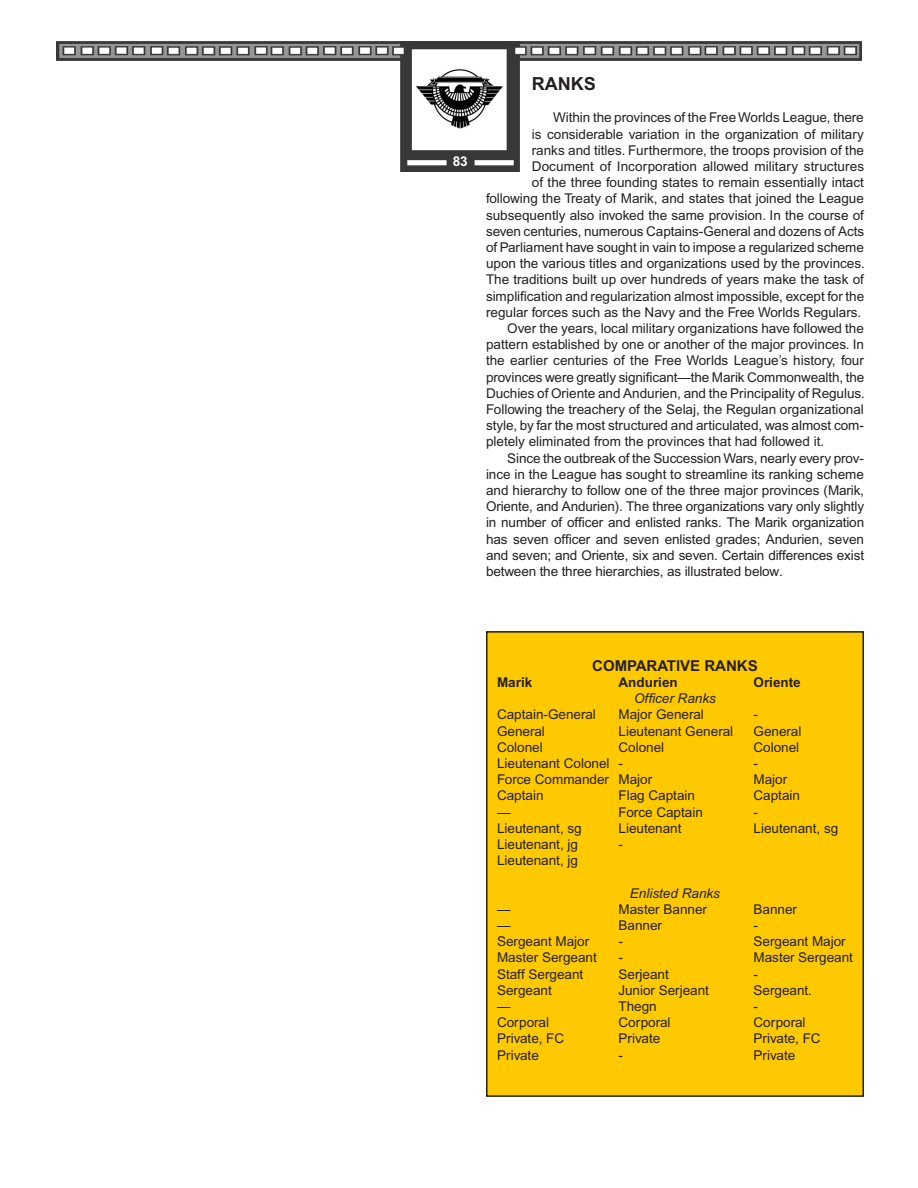
<style>
.page{position:relative;width:918px;height:1188px;background:#fff}
.page>*{position:absolute;margin:0;border:0;box-sizing:border-box;transform-origin:0 0}
.t1{font:700 18px "Arial";color:#231f20}
.t2{font:700 15px "Arial";color:#231f20}
.t3{font:13.5px "Arial";color:#231f20}
.t4{font:italic 13.5px "Arial";color:#231f20}
.t5{font:700 13.5px "Arial";color:#231f20}
.t6{font:700 13.5px "Arial";color:#fff}
</style>
<div class="page">
<img style="left:56px;top:42px;width:805px;height:129px">
<div style="left:487px;top:632px;width:376px;height:464px;background:#ffc900"></div>
<div style="left:486px;top:631px;width:378px;height:466px;border:2px solid #231f20"></div>
<p class="t6" style="left:453px;top:154px;width:17px">83</p>
<h1 class="t1" style="left:532px;top:73px;width:65px">RANKS</h1>
<p class="t3" style="left:553px;top:110px;width:312px">Within the provinces of the Free Worlds League, there</p>
<p class="t3" style="left:532px;top:126px;width:334px">is considerable variation in the organization of military</p>
<p class="t3" style="left:532px;top:142px;width:334px">ranks and titles. Furthermore, the troops provision of the</p>
<p class="t3" style="left:532px;top:159px;width:334px">Document of Incorporation allowed military structures</p>
<p class="t3" style="left:532px;top:175px;width:334px">of the three founding states to remain essentially intact</p>
<p class="t3" style="left:486px;top:191px;width:379px">following the Treaty of Marik, and states that joined the League</p>
<p class="t3" style="left:486px;top:207px;width:380px">subsequently also invoked the same provision. In the course of</p>
<p class="t3" style="left:486px;top:223px;width:380px">seven centuries, numerous Captains-General and dozens of Acts</p>
<p class="t3" style="left:486px;top:240px;width:379px">of Parliament have sought in vain to impose a regularized scheme</p>
<p class="t3" style="left:486px;top:256px;width:380px">upon the various titles and organizations used by the provinces.</p>
<p class="t3" style="left:486px;top:272px;width:379px">The traditions built up over hundreds of years make the task of</p>
<p class="t3" style="left:486px;top:288px;width:380px">simplification and regularization almost impossible, except for the</p>
<p class="t3" style="left:486px;top:304px;width:377px">regular forces such as the Navy and the Free Worlds Regulars.</p>
<p class="t3" style="left:507px;top:321px;width:358px">Over the years, local military organizations have followed the</p>
<p class="t3" style="left:486px;top:337px;width:379px">pattern established by one or another of the major provinces. In</p>
<p class="t3" style="left:486px;top:353px;width:379px">the earlier centuries of the Free Worlds League’s history, four</p>
<p class="t3" style="left:486px;top:369px;width:380px">provinces were greatly significant—the Marik Commonwealth, the</p>
<p class="t3" style="left:486px;top:385px;width:380px">Duchies of Oriente and Andurien, and the Principality of Regulus.</p>
<p class="t3" style="left:486px;top:402px;width:379px">Following the treachery of the Selaj, the Regulan organizational</p>
<p class="t3" style="left:486px;top:418px;width:380px">style, by far the most structured and articulated, was almost com-</p>
<p class="t3" style="left:486px;top:434px;width:340px">pletely eliminated from the provinces that had followed it.</p>
<p class="t3" style="left:507px;top:450px;width:358px">Since the outbreak of the Succession Wars, nearly every prov-</p>
<p class="t3" style="left:486px;top:466px;width:379px">ince in the League has sought to streamline its ranking scheme</p>
<p class="t3" style="left:486px;top:483px;width:380px">and hierarchy to follow one of the three major provinces (Marik,</p>
<p class="t3" style="left:486px;top:499px;width:380px">Oriente, and Andurien). The three organizations vary only slightly</p>
<p class="t3" style="left:486px;top:515px;width:380px">in number of officer and enlisted ranks. The Marik organization</p>
<p class="t3" style="left:486px;top:531px;width:379px">has seven officer and seven enlisted grades; Andurien, seven</p>
<p class="t3" style="left:486px;top:547px;width:380px">and seven; and Oriente, six and seven. Certain differences exist</p>
<p class="t3" style="left:486px;top:564px;width:298px">between the three hierarchies, as illustrated below.</p>
<p class="t2" style="left:592px;top:657px;width:167px">COMPARATIVE RANKS</p>
<p class="t5" style="left:497px;top:674px;width:37px">Marik</p>
<p class="t5" style="left:619px;top:674px;width:61px">Andurien</p>
<p class="t5" style="left:754px;top:674px;width:49px">Oriente</p>
<p class="t4" style="left:634px;top:691px;width:83px">Officer Ranks</p>
<p class="t3" style="left:497px;top:707px;width:100px">Captain-General</p>
<p class="t3" style="left:619px;top:707px;width:87px">Major General</p>
<p class="t3" style="left:754px;top:707px;width:6px">-</p>
<p class="t3" style="left:497px;top:723px;width:49px">General</p>
<p class="t3" style="left:619px;top:723px;width:116px">Lieutenant General</p>
<p class="t3" style="left:754px;top:723px;width:49px">General</p>
<p class="t3" style="left:497px;top:739px;width:47px">Colonel</p>
<p class="t3" style="left:619px;top:739px;width:47px">Colonel</p>
<p class="t3" style="left:754px;top:739px;width:47px">Colonel</p>
<p class="t3" style="left:497px;top:756px;width:127px">Lieutenant Colonel -</p>
<p class="t3" style="left:754px;top:756px;width:6px">-</p>
<p class="t3" style="left:497px;top:772px;width:157px">Force Commander Major</p>
<p class="t3" style="left:754px;top:772px;width:35px">Major</p>
<p class="t3" style="left:497px;top:788px;width:48px">Captain</p>
<p class="t3" style="left:619px;top:788px;width:78px">Flag Captain</p>
<p class="t3" style="left:754px;top:788px;width:48px">Captain</p>
<p class="t3" style="left:497px;top:804px;width:15px">—</p>
<p class="t3" style="left:619px;top:804px;width:86px">Force Captain</p>
<p class="t3" style="left:754px;top:804px;width:6px">-</p>
<p class="t3" style="left:497px;top:820px;width:86px">Lieutenant, sg</p>
<p class="t3" style="left:619px;top:820px;width:65px">Lieutenant</p>
<p class="t3" style="left:754px;top:820px;width:86px">Lieutenant, sg</p>
<p class="t3" style="left:497px;top:837px;width:83px">Lieutenant, jg</p>
<p class="t3" style="left:619px;top:837px;width:6px">-</p>
<p class="t3" style="left:497px;top:853px;width:83px">Lieutenant, jg</p>
<p class="t4" style="left:630px;top:885px;width:92px">Enlisted Ranks</p>
<p class="t3" style="left:497px;top:901px;width:15px">—</p>
<p class="t3" style="left:619px;top:901px;width:90px">Master Banner</p>
<p class="t3" style="left:754px;top:901px;width:45px">Banner</p>
<p class="t3" style="left:497px;top:918px;width:15px">—</p>
<p class="t3" style="left:619px;top:918px;width:45px">Banner</p>
<p class="t3" style="left:754px;top:918px;width:6px">-</p>
<p class="t3" style="left:497px;top:934px;width:94px">Sergeant Major</p>
<p class="t3" style="left:619px;top:934px;width:6px">-</p>
<p class="t3" style="left:754px;top:934px;width:94px">Sergeant Major</p>
<p class="t3" style="left:497px;top:950px;width:101px">Master Sergeant</p>
<p class="t3" style="left:619px;top:950px;width:6px">-</p>
<p class="t3" style="left:754px;top:950px;width:101px">Master Sergeant</p>
<p class="t3" style="left:497px;top:966px;width:88px">Staff Sergeant</p>
<p class="t3" style="left:619px;top:966px;width:52px">Serjeant</p>
<p class="t3" style="left:754px;top:966px;width:6px">-</p>
<p class="t3" style="left:497px;top:982px;width:56px">Sergeant</p>
<p class="t3" style="left:619px;top:982px;width:92px">Junior Serjeant</p>
<p class="t3" style="left:754px;top:982px;width:60px">Sergeant.</p>
<p class="t3" style="left:497px;top:999px;width:15px">—</p>
<p class="t3" style="left:619px;top:999px;width:40px">Thegn</p>
<p class="t3" style="left:754px;top:999px;width:6px">-</p>
<p class="t3" style="left:497px;top:1015px;width:54px">Corporal</p>
<p class="t3" style="left:619px;top:1015px;width:54px">Corporal</p>
<p class="t3" style="left:754px;top:1015px;width:54px">Corporal</p>
<p class="t3" style="left:497px;top:1031px;width:69px">Private, FC</p>
<p class="t3" style="left:619px;top:1031px;width:43px">Private</p>
<p class="t3" style="left:754px;top:1031px;width:69px">Private, FC</p>
<p class="t3" style="left:497px;top:1047px;width:43px">Private</p>
<p class="t3" style="left:619px;top:1047px;width:6px">-</p>
<p class="t3" style="left:754px;top:1047px;width:43px">Private</p>
</div>
